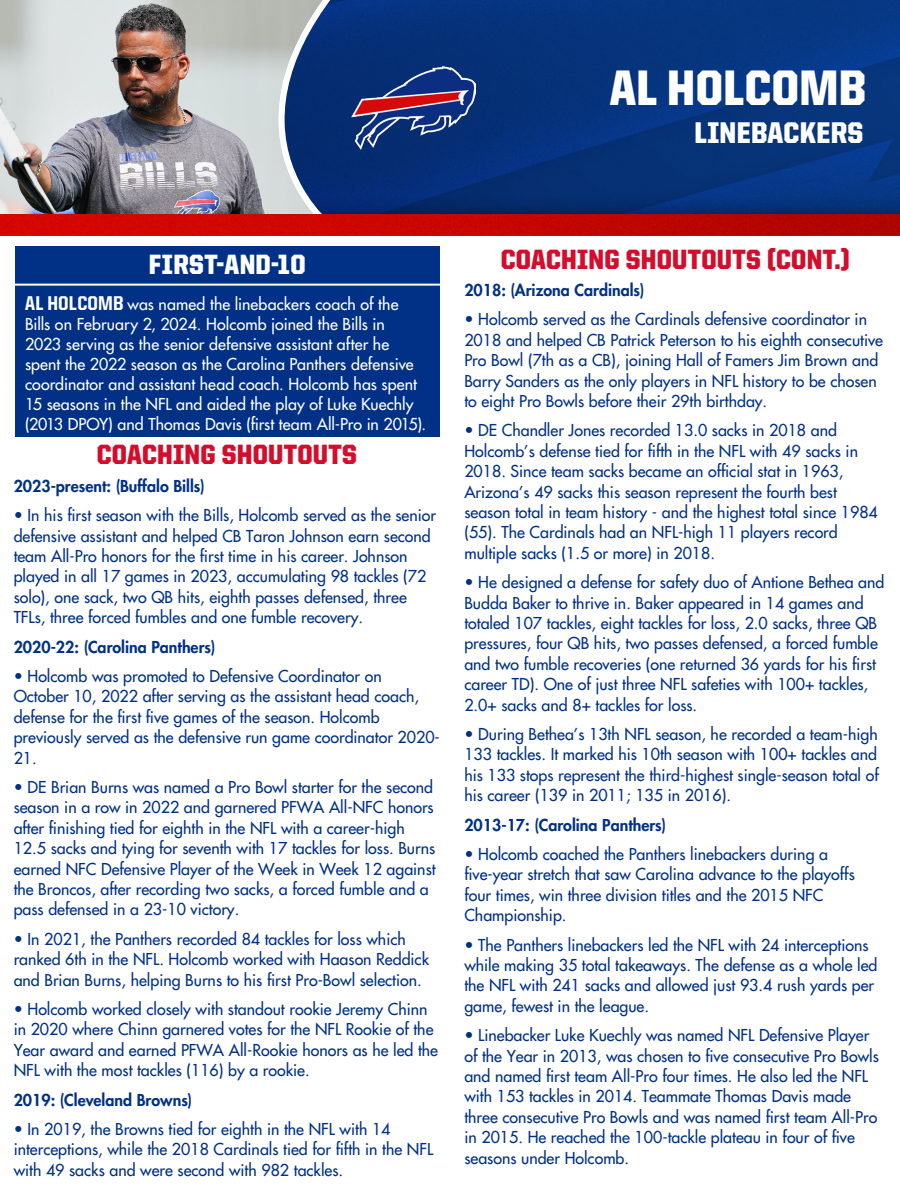
<style>
.page{position:relative;width:900px;height:1188px;background:#fff}
.page>*{position:absolute;margin:0;border:0;box-sizing:border-box;transform-origin:0 0}
.t1{font:900 50px "United Sans Semi Cond";letter-spacing:.01em;color:#fff}
.t2{font:900 30px "United Sans Semi Cond";letter-spacing:.01em;color:#fff}
.t3{font:900 28px "United Sans Semi Cond";letter-spacing:.01em;color:#d30d2b}
.t4{font:900 28px "United Sans Semi Cond";letter-spacing:.02em;color:#fff}
.t5{font:500 16px/20.4px "Futura Std";color:#003186}
.t6{font:500 16px/20px "Futura Std";letter-spacing:.005em;color:#fff}
.t7{font:800 16px "Futura Std";color:#003186}
.s1{font-family:"United Sans Semi Cond";font-weight:800;font-size:20px}
</style>
<div class="page">
<div style="left:15px;top:246px;width:424px;height:191px;background:#003186"></div>
<hr style="left:12px;top:284px;width:430px;height:2px;background:#fff">
<img style="left:0;top:0;width:900px;height:235px">
<img style="left:409px;top:197px;width:491px;height:20px">
<img style="left:0;top:0;width:409px;height:234px">
<img style="left:351px;top:67px;width:125px;height:83px">
<p class="t1" style="left:610px;top:61px;width:258px">AL HOLCOMB</p>
<p class="t2" style="left:695px;top:117px;width:170px">LINEBACKERS</p>
<p class="t4" style="left:149px;top:249px;width:158px">FIRST-AND-10</p>
<p class="t6" style="left:25px;top:294px;width:403px"><span class="s1">AL HOLCOMB</span> was named the linebackers coach of the Bills on February 2, 2024. Holcomb joined the Bills in<br>2023 serving as the senior defensive assistant after he spent the 2022 season as the Carolina Panthers defensive coordinator and assistant head coach. Holcomb has spent 15 seasons in the NFL and aided the play of Luke Kuechly (2013 DPOY) and Thomas Davis (first team All-Pro in 2015).</p>
<p class="t3" style="left:97px;top:440px;width:262px">COACHING SHOUTOUTS</p>
<p class="t7" style="left:14px;top:476px;width:193px">2023-present: (Buffalo Bills)</p>
<p class="t5" style="left:14px;top:505px;width:424px">• In his first season with the Bills, Holcomb served as the senior defensive assistant and helped CB Taron Johnson earn second team All-Pro honors for the first time in his career. Johnson played in all 17 games in 2023, accumulating 98 tackles (72 solo), one sack, two QB hits, eighth passes defensed, three TFLs, three forced fumbles and one fumble recovery.</p>
<p class="t7" style="left:14px;top:637px;width:203px">2020-22: (Carolina Panthers)</p>
<p class="t5" style="left:14px;top:666px;width:428px">• Holcomb was promoted to Defensive Coordinator on October 10, 2022 after serving as the assistant head coach, defense for the first five games of the season. Holcomb previously served as the defensive run game coordinator 2020- 21.</p>
<p class="t5" style="left:14px;top:777px;width:423px">• DE Brian Burns was named a Pro Bowl starter for the second season in a row in 2022 and garnered PFWA All-NFC honors after finishing tied for eighth in the NFL with a career-high 12.5 sacks and tying for seventh with 17 tackles for loss. Burns earned NFC Defensive Player of the Week in Week 12 against the Broncos, after recording two sacks, a forced fumble and a pass defensed in a 23-10 victory.</p>
<p class="t5" style="left:14px;top:929px;width:417px">• In 2021, the Panthers recorded 84 tackles for loss which ranked 6th in the NFL. Holcomb worked with Haason Reddick and Brian Burns, helping Burns to his first Pro-Bowl selection.</p>
<p class="t5" style="left:14px;top:999px;width:426px">• Holcomb worked closely with standout rookie Jeremy Chinn in 2020 where Chinn garnered votes for the NFL Rookie of the Year award and earned PFWA All-Rookie honors as he led the NFL with the most tackles (116) by a rookie.</p>
<p class="t7" style="left:14px;top:1090px;width:180px">2019: (Cleveland Browns)</p>
<p class="t5" style="left:14px;top:1119px;width:421px">• In 2019, the Browns tied for eighth in the NFL with 14 interceptions, while the 2018 Cardinals tied for fifth in the NFL with 49 sacks and were second with 982 tackles.</p>
<p class="t3" style="left:501px;top:244px;width:351px">COACHING SHOUTOUTS (CONT.)</p>
<p class="t7" style="left:464px;top:280px;width:182px">2018: (Arizona Cardinals)</p>
<p class="t5" style="left:464px;top:309px;width:420px">• Holcomb served as the Cardinals defensive coordinator in 2018 and helped CB Patrick Peterson to his eighth consecutive Pro Bowl (7th as a CB), joining Hall of Famers Jim Brown and Barry Sanders as the only players in NFL history to be chosen to eight Pro Bowls before their 29th birthday.</p>
<p class="t5" style="left:464px;top:420px;width:415px">• DE Chandler Jones recorded 13.0 sacks in 2018 and Holcomb’s defense tied for fifth in the NFL with 49 sacks in 2018. Since team sacks became an official stat in 1963, Arizona’s 49 sacks this season represent the fourth best season total in team history - and the highest total since 1984 (55). The Cardinals had an NFL-high 11 players record multiple sacks (1.5 or more) in 2018.</p>
<p class="t5" style="left:464px;top:572px;width:422px">• He designed a defense for safety duo of Antione Bethea and Budda Baker to thrive in. Baker appeared in 14 games and totaled 107 tackles, eight tackles for loss, 2.0 sacks, three QB pressures, four QB hits, two passes defensed, a forced fumble and two fumble recoveries (one returned 36 yards for his first career TD). One of just three NFL safeties with 100+ tackles, 2.0+ sacks and 8+ tackles for loss.</p>
<p class="t5" style="left:464px;top:724px;width:416px;text-align:justify">• During Bethea’s 13th NFL season, he recorded a team-high 133 tackles. It marked his 10th season with 100+ tackles and his 133 stops represent the third-highest single-season total of his career (139 in 2011; 135 in 2016).</p>
<p class="t7" style="left:464px;top:815px;width:203px">2013-17: (Carolina Panthers)</p>
<p class="t5" style="left:464px;top:844px;width:392px">• Holcomb coached the Panthers linebackers during a five-year stretch that saw Carolina advance to the playoffs four times, win three division titles and the 2015 NFC Championship.</p>
<p class="t5" style="left:464px;top:935px;width:415px">• The Panthers linebackers led the NFL with 24 interceptions while making 35 total takeaways. The defense as a whole led the NFL with 241 sacks and allowed just 93.4 rush yards per game, fewest in the league.</p>
<p class="t5" style="left:464px;top:1025px;width:416px">• Linebacker Luke Kuechly was named NFL Defensive Player of the Year in 2013, was chosen to five consecutive Pro Bowls and named first team All-Pro four times. He also led the NFL with 153 tackles in 2014. Teammate Thomas Davis made three consecutive Pro Bowls and was named first team All-Pro in 2015. He reached the 100-tackle plateau in four of five seasons under Holcomb.</p>
</div>
